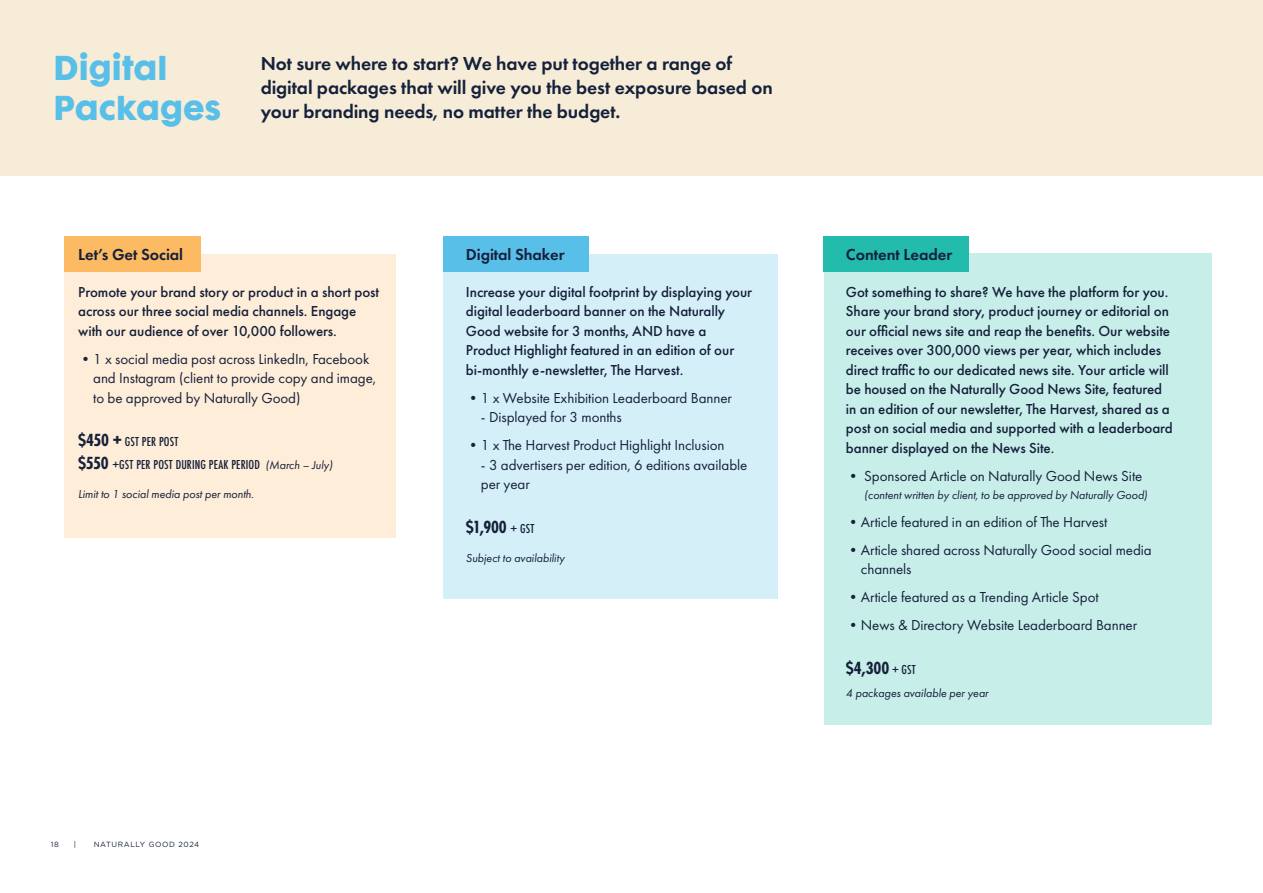
<style>
.page{position:relative;width:1263px;height:893px;background:#fff}
.page>*{position:absolute;margin:0;border:0;box-sizing:border-box;transform-origin:0 0}
.t1{font:31.5px/40.5px "Futura Maxi CG Bold";color:#58bfe8}
.t2{font:600 19.5px/24px "Futura PT";letter-spacing:-.005em;color:#15203a}
.t3{font:700 18.3px "Futura PT Cond";letter-spacing:-.005em;color:#15203a}
.t4{font:600 16.5px "Futura PT";letter-spacing:-.005em;color:#15203a}
.t5{font:500 15px/19.5px "Futura PT";letter-spacing:-.005em;color:#15203a}
.t6{font:15px/19.5px "Futura PT";letter-spacing:-.005em;color:#15203a}
.t7{font:500 13.5px/22.2px "Futura PT Cond";letter-spacing:.01em;color:#15203a}
.t8{font:italic 12px "Futura PT";letter-spacing:-.005em;color:#15203a}
.t9{font:7.5px "Gotham";letter-spacing:.08em;color:#15203a}
.s1{font-weight:700;font-size:18.3px}
.s2{font-family:"Futura PT";font-weight:400;font-style:italic;font-size:12px}
.s3{font-weight:500;font-size:13.5px}
</style>
<div class="page">
<div style="left:0;top:0;width:1263px;height:176px;background:#f6ecd7"></div>
<div style="left:64px;top:236px;width:136px;height:36px;background:#fcba63"></div>
<div style="left:64px;top:254px;width:331px;height:284px;background:#feedd8"></div>
<div style="left:444px;top:254px;width:334px;height:344px;background:#d5eff9"></div>
<div style="left:444px;top:236px;width:145px;height:36px;background:#58bfe8"></div>
<div style="left:824px;top:254px;width:388px;height:471px;background:#c8eeea"></div>
<div style="left:823px;top:236px;width:145px;height:36px;background:#23bbab"></div>
<h1 class="t1" style="left:53px;top:48px;width:170px">Digital<br>Packages</h1>
<h2 class="t2" style="left:261px;top:52px;width:514px">Not sure where to start? We have put together a range of digital packages that will give you the best exposure based on your branding needs, no matter the budget.</h2>
<p class="t4" style="left:78px;top:244px;width:106px">Let’s Get Social</p>
<p class="t5" style="left:78px;top:282px;width:302px">Promote your brand story or product in a short post across our three social media channels. Engage with our audience of over 10,000 followers.</p>
<p class="t6" style="left:93px;top:349px;width:285px;text-indent:-15px">•1 x social media post across LinkedIn, Facebook and Instagram (client to provide copy and image, to be approved by Naturally Good)</p>
<p class="t7" style="left:78px;top:431px;width:256px"><span class="s1">$450 +</span> GST PER POST<br><span class="s1">$550</span> +GST PER POST DURING PEAK PERIOD <span class="s2">(March – July)</span></p>
<p class="t8" style="left:78px;top:487px;width:177px">Limit to 1 social media post per month.</p>
<p class="t4" style="left:466px;top:244px;width:100px">Digital Shaker</p>
<p class="t5" style="left:466px;top:282px;width:288px">Increase your digital footprint by displaying your digital leaderboard banner on the Naturally Good website for 3 months, AND have a Product Highlight featured in an edition of our bi-monthly e-newsletter, The Harvest.</p>
<p class="t6" style="left:466px;top:388px;width:268px">•1 x Website Exhibition Leaderboard Banner</p>
<p class="t6" style="left:481px;top:407px;width:142px">- Displayed for 3 months</p>
<p class="t6" style="left:466px;top:435px;width:260px">•1 x The Harvest Product Highlight Inclusion</p>
<p class="t6" style="left:481px;top:455px;width:268px">- 3 advertisers per edition, 6 editions available per year</p>
<p class="t3" style="left:466px;top:516px;width:70px">$1,900 <span class="s3">+ GST</span></p>
<p class="t8" style="left:466px;top:551px;width:100px">Subject to availability</p>
<p class="t9" style="left:51px;top:839px;width:10px">18</p>
<p class="t9" style="left:74px;top:839px;width:4px">|</p>
<p class="t9" style="left:94px;top:839px;width:107px">NATURALLY GOOD 2024</p>
<p class="t4" style="left:846px;top:244px;width:108px">Content Leader</p>
<p class="t5" style="left:846px;top:282px;width:328px">Got something to share? We have the platform for you.<br>Share your brand story, product journey or editorial on our official news site and reap the benefits. Our website receives over 300,000 views per year, which includes direct traffic to our dedicated news site. Your article will be housed on the Naturally Good News Site, featured in an edition of our newsletter, The Harvest, shared as a post on social media and supported with a leaderboard banner displayed on the News Site.</p>
<p class="t6" style="left:846px;top:466px;width:298px">• Sponsored Article on Naturally Good News Site</p>
<p class="t8" style="left:864px;top:488px;width:285px">(content written by client, to be approved by Naturally Good)</p>
<p class="t6" style="left:846px;top:512px;width:263px">•Article featured in an edition of The Harvest</p>
<p class="t6" style="left:861px;top:540px;width:292px;text-indent:-15px">•Article shared across Naturally Good social media channels</p>
<p class="t6" style="left:846px;top:587px;width:254px">•Article featured as a Trending Article Spot</p>
<p class="t6" style="left:846px;top:615px;width:293px">•News &amp; Directory Website Leaderboard Banner</p>
<p class="t3" style="left:846px;top:657px;width:71px">$4,300 <span class="s3">+ GST</span></p>
<p class="t8" style="left:846px;top:686px;width:144px">4 packages available per year</p>
</div>
